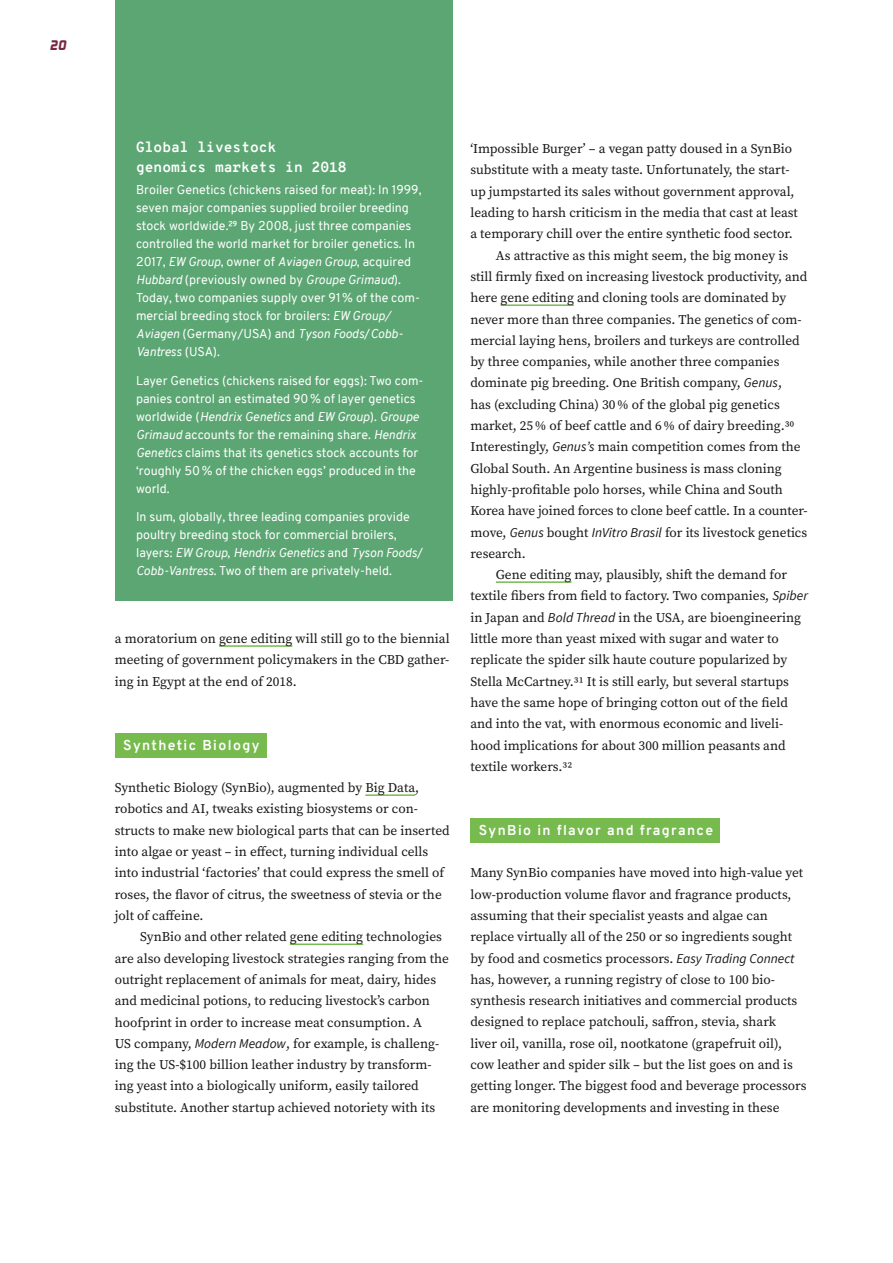
<style>
.page{position:relative;width:893px;height:1263px;background:#fff}
.page>*{position:absolute;margin:0;border:0;box-sizing:border-box;transform-origin:0 0}
.t1{font:700 14.25px/19.5px "Overpass Mono";color:#fff}
.t2{font:700 13.95px "Overpass";letter-spacing:.1em;color:#fff}
.t3{font:italic 800 13.5px "Digital Serial";color:#782843}
.t4{font:13.35px/21.3px "Source Serif Pro";color:#181716}
.t5{font:12.45px/18px "Overpass";color:#fff}
.s1{font-style:italic}
.s2{font-family:"Source Sans Pro";font-style:italic;font-size:13.5px}
</style>
<div class="page">
<div style="left:115px;top:0;width:337px;height:238px;background:#5ca673"></div>
<hr style="left:219px;top:645px;width:73px;height:2px;background:#77ba4e">
<div style="left:115px;top:733px;width:152px;height:24px;background:#77ba4e"></div>
<hr style="left:365px;top:794px;width:50px;height:2px;background:#77ba4e">
<hr style="left:290px;top:943px;width:73px;height:2px;background:#77ba4e">
<hr style="left:501px;top:304px;width:73px;height:2px;background:#77ba4e">
<hr style="left:496px;top:581px;width:75px;height:2px;background:#77ba4e">
<div style="left:470px;top:818px;width:250px;height:24px;background:#77ba4e"></div>
<div style="left:115px;top:116px;width:337px;height:485px;background:#5ca673"></div>
<p class="t3" style="left:49px;top:38px;width:18px">20</p>
<p class="t1" style="left:136px;top:138px;width:212px">Global livestock genomics markets in 2018</p>
<p class="t5" style="left:136px;top:181px;width:287px">Broiler Genetics (chickens raised for meat): In 1999, seven major companies supplied broiler breeding stock worldwide.29 By 2008, just three companies controlled the world market for broiler genetics. In 2017, <span class="s1">EW Group</span>, owner of <span class="s1">Aviagen Group</span>, acquired <span class="s1">Hubbard</span> (previously owned by <span class="s1">Groupe Grimaud</span>).<br>Today, two companies supply over 91% of the com&shy;mercial breeding stock for broilers: <span class="s1">EW Group/ Aviagen</span> (Germany/USA) and <span class="s1">Tyson Foods</span>/<span class="s1">Cobb-Vantress</span> (USA).</p>
<p class="t5" style="left:136px;top:371px;width:289px">Layer Genetics (chickens raised for eggs): Two com&shy;panies control an estimated 90% of layer genetics worldwide (<span class="s1">Hendrix Genetics</span> and <span class="s1">EW Group</span>). <span class="s1">Groupe Grimaud</span> accounts for the remaining share. <span class="s1">Hendrix Genetics</span> claims that its genetics stock accounts for ‘roughly 50% of the chicken eggs’ produced in the world.</p>
<p class="t5" style="left:136px;top:508px;width:289px">In sum, globally, three leading companies provide poultry breeding stock for commercial broilers, layers: <span class="s1">EW Group</span>, <span class="s1">Hendrix Genetics</span> and <span class="s1">Tyson Foods</span>/ <span class="s1">Cobb-Vantress</span>. Two of them are privately-held.</p>
<p class="t4" style="left:115px;top:628px;width:336px;text-align:justify">a moratorium on gene editing will still go to the biennial meeting of government policymakers in the CBD gather&shy;ing in Egypt at the end of 2018.</p>
<p class="t2" style="left:123px;top:735px;width:138px">Synthetic Biology</p>
<p class="t4" style="left:115px;top:777px;width:336px">Synthetic Biology (SynBio), augmented by Big Data, robotics and AI, tweaks existing biosystems or con&shy;structs to make new biological parts that can be inserted into algae or yeast – in effect, turning individual cells into industrial ‘factories’ that could express the smell of roses, the flavor of citrus, the sweetness of stevia or the jolt of caffeine.</p>
<p class="t4" style="left:115px;top:926px;width:336px;text-indent:26px">SynBio and other related gene editing technologies are also developing livestock strategies ranging from the outright replacement of animals for meat, dairy, hides and medicinal potions, to reducing livestock’s carbon hoofprint in order to increase meat consumption. A<br>US company, <span class="s2">Modern Meadow</span>, for example, is challeng&shy;ing the US-$100 billion leather industry by transform&shy;ing yeast into a biologically uniform, easily tailored substitute. Another startup achieved notoriety with its</p>
<p class="t4" style="left:470px;top:138px;width:323px">‘Impossible Burger’ – a vegan patty doused in a SynBio</p>
<p class="t4" style="left:470px;top:159px;width:321px">substitute with a meaty taste. Unfortunately, the start-</p>
<p class="t4" style="left:470px;top:181px;width:325px">up jumpstarted its sales without government approval,</p>
<p class="t4" style="left:470px;top:202px;width:328px">leading to harsh criticism in the media that cast at least</p>
<p class="t4" style="left:470px;top:223px;width:322px">a temporary chill over the entire synthetic food sector.</p>
<p class="t4" style="left:496px;top:244px;width:294px">As attractive as this might seem, the big money is</p>
<p class="t4" style="left:470px;top:266px;width:339px">still firmly fixed on increasing livestock productivity, and</p>
<p class="t4" style="left:470px;top:287px;width:317px">here gene editing and cloning tools are dominated by</p>
<p class="t4" style="left:470px;top:308px;width:333px">never more than three companies. The genetics of com-</p>
<p class="t4" style="left:470px;top:330px;width:331px">mercial laying hens, broilers and turkeys are controlled</p>
<p class="t4" style="left:470px;top:351px;width:311px">by three companies, while another three companies</p>
<p class="t4" style="left:470px;top:372px;width:312px">dominate pig breeding. One British company, <span class="s2">Genus</span>,</p>
<p class="t4" style="left:470px;top:394px;width:311px">has (excluding China) 30% of the global pig genetics</p>
<p class="t4" style="left:470px;top:415px;width:326px">market, 25% of beef cattle and 6% of dairy breeding. 30</p>
<p class="t4" style="left:470px;top:436px;width:332px">Interestingly, <span class="s2">Genus’s</span> main competition comes from the</p>
<p class="t4" style="left:470px;top:457px;width:313px">Global South. An Argentine business is mass cloning</p>
<p class="t4" style="left:470px;top:479px;width:314px">highly-profitable polo horses, while China and South</p>
<p class="t4" style="left:470px;top:500px;width:338px">Korea have joined forces to clone beef cattle. In a counter-</p>
<p class="t4" style="left:470px;top:521px;width:338px">move, <span class="s2">Genus</span> bought <span class="s2">InVitro Brasil</span> for its livestock genetics</p>
<p class="t4" style="left:470px;top:543px;width:55px">research.</p>
<p class="t4" style="left:496px;top:564px;width:293px">Gene editing may, plausibly, shift the demand for</p>
<p class="t4" style="left:470px;top:585px;width:339px">textile fibers from field to factory. Two companies, <span class="s2">Spiber</span></p>
<p class="t4" style="left:470px;top:607px;width:332px">in Japan and <span class="s2">Bold Thread</span> in the USA, are bioengineering</p>
<p class="t4" style="left:470px;top:628px;width:310px">little more than yeast mixed with sugar and water to</p>
<p class="t4" style="left:470px;top:649px;width:318px">replicate the spider silk haute couture popularized by</p>
<p class="t4" style="left:470px;top:670px;width:320px">Stella McCartney. 31 It is still early, but several startups</p>
<p class="t4" style="left:470px;top:692px;width:319px">have the same hope of bringing cotton out of the field</p>
<p class="t4" style="left:470px;top:713px;width:314px">and into the vat, with enormous economic and liveli-</p>
<p class="t4" style="left:470px;top:734px;width:317px">hood implications for about 300 million peasants and</p>
<p class="t4" style="left:470px;top:756px;width:103px">textile workers. 32</p>
<p class="t2" style="left:479px;top:820px;width:236px">SynBio in flavor and fragrance</p>
<p class="t4" style="left:470px;top:862px;width:338px">Many SynBio companies have moved into high-value yet low-production volume flavor and fragrance products, assuming that their specialist yeasts and algae can replace virtually all of the 250 or so ingredients sought by food and cosmetics processors. <span class="s2">Easy Trading Connect </span>has, however, a running registry of close to 100 bio&shy;synthesis research initiatives and commercial products designed to replace patchouli, saffron, stevia, shark<br>liver oil, vanilla, rose oil, nootkatone (grapefruit oil), cow leather and spider silk – but the list goes on and is getting longer. The biggest food and beverage processors are monitoring developments and investing in these</p>
</div>
